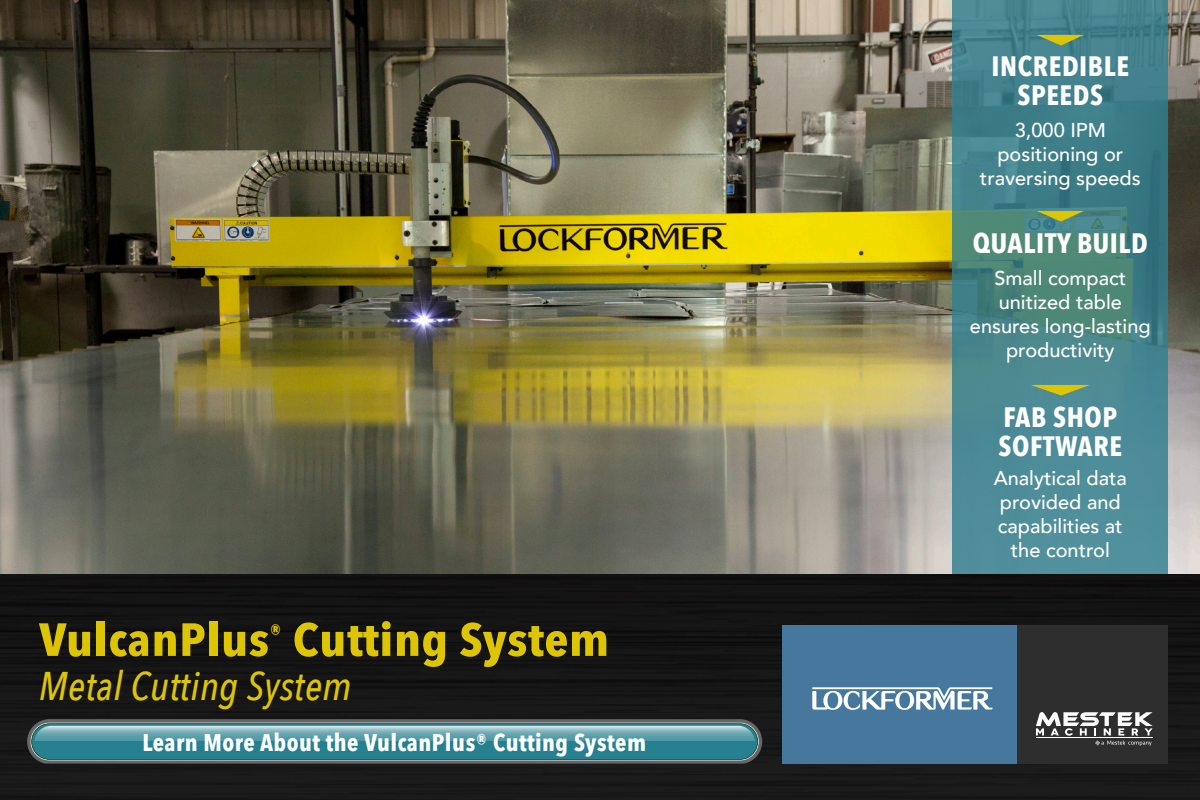
<style>
.page{position:relative;width:1200px;height:800px;background:#fff}
.page>*{position:absolute;margin:0;border:0;box-sizing:border-box;transform-origin:0 0}
.t1{font:700 46px "Avenir Next Condensed";letter-spacing:.01em;color:#ddc503;scale:1.1 1}
.t2{font:italic 500 40px "Avenir Next Condensed";letter-spacing:.01em;color:#ddc503}
.t3{font:700 28px/28.8px "Avenir Next Condensed";letter-spacing:.02em;color:#fff;text-align:center}
.t4{font:700 24px "Avenir Next Condensed";letter-spacing:.02em;color:#fff}
.t5{font:500 20px/24px "Avenir";color:#fff;text-align:center}
</style>
<div class="page">
<img style="left:0;top:0;width:1200px;height:574px">
<div style="left:0;top:574px;width:1200px;height:226px;background:#151515"></div>
<div style="left:782px;top:626px;width:235px;height:138px;background:#46789d"></div>
<div style="left:1017px;top:626px;width:151px;height:138px;background:#2e2e2f"></div>
<svg style="left:1036px;top:712px;width:117px;height:34px"></svg>
<hr style="left:1036px;top:738px;width:117px;height:1px;background:#fff">
<svg style="left:812px;top:687px;width:181px;height:23px"></svg>
<svg style="left:27px;top:719px;width:735px;height:45px"></svg>
<img style="left:34px;top:726px;width:721px;height:15px">
<svg style="left:953px;top:0;width:215px;height:574px"></svg>
<svg style="left:1037px;top:35px;width:47px;height:11px"></svg>
<svg style="left:1037px;top:211px;width:47px;height:11px"></svg>
<svg style="left:1031px;top:385px;width:59px;height:11px"></svg>
<p class="t1" style="left:39px;top:612px;width:520px">VulcanPlus<sup>®</sup> Cutting System</p>
<p class="t2" style="left:39px;top:661px;width:314px">Metal Cutting System</p>
<p class="t4" style="left:142px;top:728px;width:505px">Learn More About the VulcanPlus® Cutting System</p>
<p class="t3" style="left:992px;top:52px;width:139px">INCREDIBLE<br>SPEEDS</p>
<p class="t5" style="left:980px;top:116px;width:162px">3,000 IPM positioning or traversing speeds</p>
<p class="t3" style="left:973px;top:229px;width:177px">QUALITY BUILD</p>
<p class="t5" style="left:970px;top:265px;width:182px">Small compact unitized table ensures long-lasting productivity</p>
<p class="t3" style="left:999px;top:403px;width:125px;text-align:left">FAB SHOP<br>SOFTWARE</p>
<p class="t5" style="left:994px;top:465px;width:135px">Analytical data provided and capabilities at the control</p>
</div>
